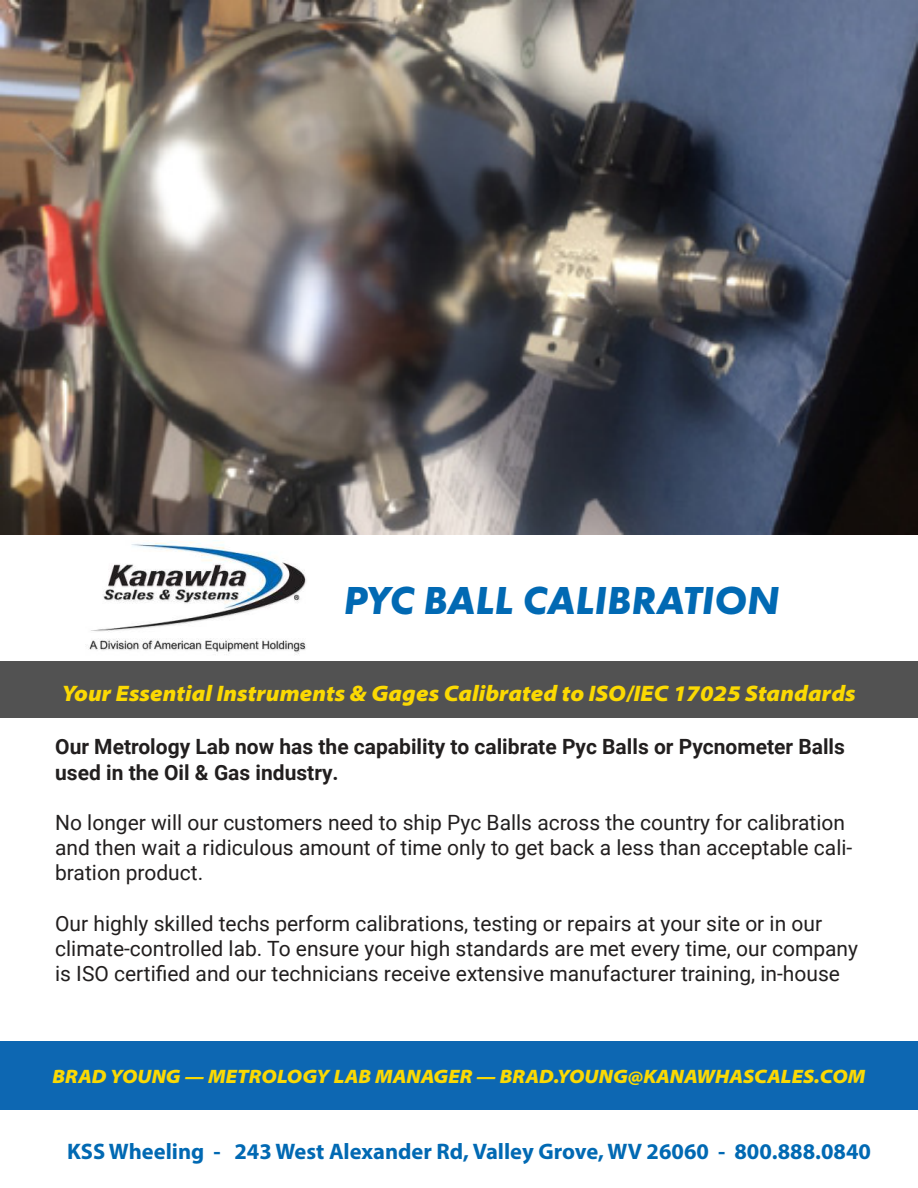
<style>
.page{position:relative;width:918px;height:1188px;background:#fff}
.page>*{position:absolute;margin:0;border:0;box-sizing:border-box;transform-origin:0 0}
.t1{font:italic 700 40.5px "Futura PT";color:#0169b3}
.t2{font:italic 900 semi-expanded 22.5px "Myriad Pro";color:#fbd903}
.t3{font:700 22.5px "Myriad Pro";color:#0169b3}
.t4{font:21px/25.2px "Roboto";color:#221f1f}
.t5{font:700 21px/25.2px "Roboto";color:#221f1f}
.t6{font:italic 900 semi-expanded 19.5px "Myriad Pro";color:#fbd903}
</style>
<div class="page">
<div style="left:0;top:662px;width:918px;height:56px;background:#525252"></div>
<div style="left:0;top:1041px;width:918px;height:69px;background:#0d67b2"></div>
<img style="left:0;top:0;width:918px;height:534px">
<img style="left:89px;top:540px;width:218px;height:114px">
<h1 class="t1" style="left:344px;top:576px;width:437px">PYC BALL CALIBRATION</h1>
<p class="t2" style="left:62px;top:685px;width:795px">Your Essential Instruments &amp; Gages Calibrated to ISO/IEC 17025 Standards</p>
<p class="t5" style="left:55px;top:736px;width:791px">Our Metrology Lab now has the capability to calibrate Pyc Balls or Pycnometer Balls used in the Oil &amp; Gas industry.</p>
<p class="t4" style="left:55px;top:812px;width:799px">No longer will our customers need to ship Pyc Balls across the country for calibration and then wait a ridiculous amount of time only to get back a less than acceptable cali&shy;bration product.</p>
<p class="t4" style="left:55px;top:912px;width:804px">Our highly skilled techs perform calibrations, testing or repairs at your site or in our climate-controlled lab. To ensure your high standards are met every time, our company is ISO certi昀椀ed and our technicians receive extensive manufacturer training, in-house</p>
<p class="t6" style="left:52px;top:1069px;width:815px">BRAD YOUNG — METROLOGY LAB MANAGER — BRAD.YOUNG@KANAWHASCALES.COM</p>
<p class="t3" style="left:67px;top:1143px;width:805px">KSS Wheeling - 243 West Alexander Rd, Valley Grove, WV 26060 - 800.888.0840</p>
</div>
